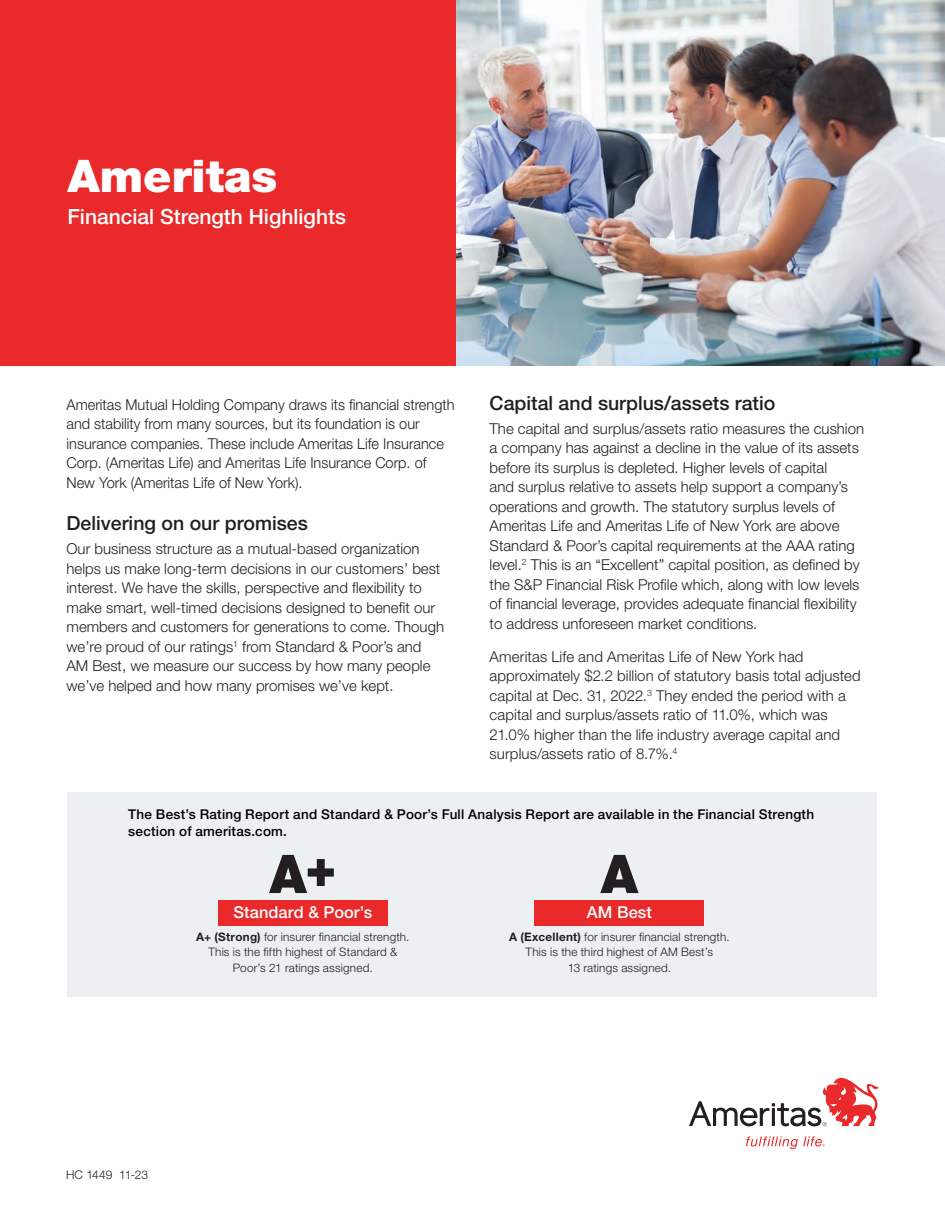
<style>
.page{position:relative;width:945px;height:1215px;background:#fff}
.page>*{position:absolute;margin:0;border:0;box-sizing:border-box;transform-origin:0 0}
.t1{font:900 53.4px "Helvetica Neue LT Std";color:#231f20}
.T1{font:900 45px "Helvetica Neue LT Std";color:#fff}
.T1-2{font:500 21px "Helvetica Neue LT Std";color:#fff}
.t2{font:500 19.5px "Helvetica Neue LT Std";color:#231f20}
.t3{font:500 16.35px "Helvetica Neue LT Std";letter-spacing:.005em;color:#fff}
.P10{font:300 15px/19.5px "Helvetica Neue LT Std";color:#231f20}
.P10-2{font:500 13.5px/16.5px "Helvetica Neue LT Std";letter-spacing:.015em;color:#000}
.t4{font:300 12px "Helvetica Neue LT Std";color:#231f20}
.P10-3{font:300 11.7px/15.3px "Helvetica Neue LT Std";letter-spacing:.015em;color:#231f20;text-align:center}
.s1{font-weight:700}
</style>
<div class="page">
<svg style="left:746px;top:1136px;width:79px;height:13px"></svg>
<svg style="left:689px;top:1078px;width:190px;height:48px"></svg>
<img style="left:456px;top:0;width:489px;height:366px">
<div style="left:0;top:0;width:456px;height:366px;background:#e9292a"></div>
<div style="left:68px;top:792px;width:810px;height:204px;background:#edf0f2"></div>
<div style="left:218px;top:900px;width:170px;height:25px;background:#e9292a"></div>
<div style="left:535px;top:900px;width:169px;height:25px;background:#e9292a"></div>
<p class="T1" style="left:68px;top:149px;width:211px">Ameritas</p>
<p class="T1-2" style="left:68px;top:204px;width:280px">Financial Strength Highlights</p>
<p class="P10" style="left:67px;top:394px;width:390px">Ameritas Mutual Holding Company draws its financial strength and stability from many sources, but its foundation is our insurance companies. These include Ameritas Life Insurance Corp. (Ameritas Life) and Ameritas Life Insurance Corp. of New York (Ameritas Life of New York).</p>
<h1 class="t2" style="left:67px;top:512px;width:243px">Delivering on our promises</h1>
<p class="P10" style="left:67px;top:539px;width:379px">Our business structure as a mutual-based organization helps us make long-term decisions in our customers’ best interest. We have the skills, perspective and flexibility to make smart, well-timed decisions designed to benefit our members and customers for generations to come. Though we’re proud of our ratings<sup>1</sup> from Standard &amp; Poor’s and AM Best, we measure our success by how many people we’ve helped and how many promises we’ve kept.</p>
<h1 class="t2" style="left:490px;top:391px;width:287px">Capital and surplus/assets ratio</h1>
<p class="P10" style="left:490px;top:418px;width:376px">The capital and surplus/assets ratio measures the cushion a company has against a decline in the value of its assets before its surplus is depleted. Higher levels of capital<br>and surplus relative to assets help support a company’s operations and growth. The statutory surplus levels of Ameritas Life and Ameritas Life of New York are above Standard &amp; Poor’s capital requirements at the AAA rating level.<sup>2</sup> This is an “Excellent” capital position, as defined by the S&amp;P Financial Risk Profile which, along with low levels of financial leverage, provides adequate financial flexibility to address unforeseen market conditions.</p>
<p class="P10" style="left:490px;top:646px;width:372px">Ameritas Life and Ameritas Life of New York had approximately $2.2 billion of statutory basis total adjusted capital at Dec. 31, 2022.<sup>3</sup> They ended the period with a capital and surplus/assets ratio of 11.0%, which was 21.0% higher than the life industry average capital and surplus/assets ratio of 8.7%.<sup>4</sup></p>
<p class="P10-2" style="left:128px;top:806px;width:687px">The Best’s Rating Report and Standard &amp; Poor’s Full Analysis Report are available in the Financial Strength section of ameritas.com.</p>
<p class="t1" style="left:269px;top:839px;width:68px">A+</p>
<p class="t3" style="left:233px;top:902px;width:140px">Standard &amp; Poor’s</p>
<p class="P10-3" style="left:196px;top:929px;width:215px"><span class="s1">A+ (Strong)</span> for insurer financial strength.<br>This is the fifth highest of Standard &amp;<br>Poor’s 21 ratings assigned.</p>
<p class="t1" style="left:601px;top:842px;width:39px">A</p>
<p class="t3" style="left:587px;top:902px;width:67px">AM Best</p>
<p class="P10-3" style="left:509px;top:929px;width:222px"><span class="s1">A (Excellent)</span> for insurer financial strength.<br>This is the third highest of AM Best’s<br>13 ratings assigned.</p>
<p class="t4" style="left:66px;top:1167px;width:84px">HC 1449 11-23</p>
</div>
